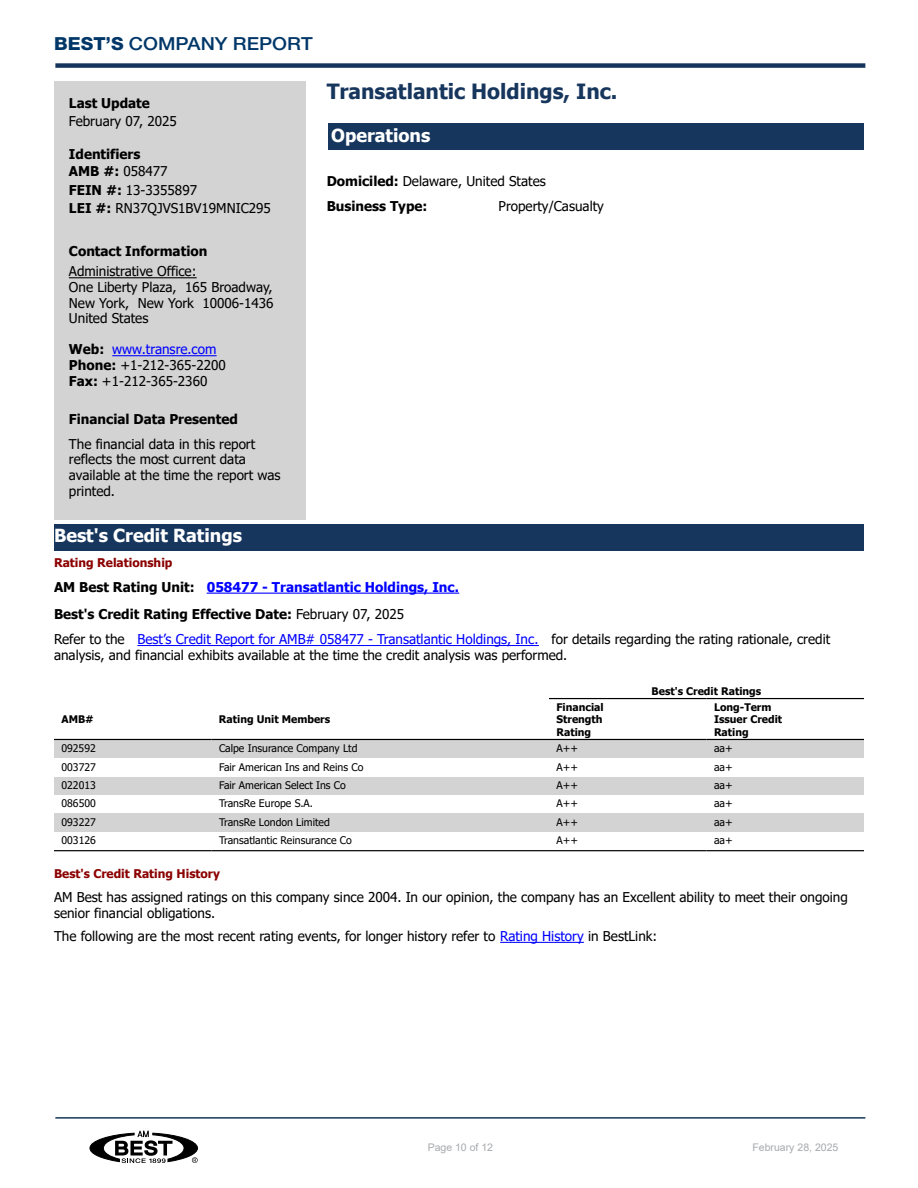
<style>
.page{position:relative;width:918px;height:1188px;background:#fff}
.page>*{position:absolute;margin:0;border:0;box-sizing:border-box;transform-origin:0 0}
.t1{font:700 21px "Tahoma";color:#17365d}
.t2{font:700 18px "Tahoma";color:#fff}
.t3{font:500 18px "Helvetica Neue";color:#003768;scale:1.09 1}
.t4{font:13.5px/15.8px "Tahoma";color:#000}
.t5{font:700 13.5px/17.2px "Tahoma";color:#000}
.t6{font:700 12px "Tahoma";color:#8b0000}
.t7{font:10.5px "Tahoma";color:#000}
.t8{font:700 10.5px/12.3px "Tahoma";color:#000;text-align:justify}
.t9{font:10.5px "Arial";color:#a7a9ac}
.s1{font-weight:800}
.s2{font-weight:400}
.s3{font-weight:700}
.s4{color:#00f}
</style>
<div class="page">
<svg style="left:89px;top:1131px;width:109px;height:32px"></svg>
<div style="left:55px;top:63px;width:810px;height:5px;background:#15355c"></div>
<hr style="left:55px;top:1117px;width:810px;height:2px;background:#15355c">
<div style="left:54px;top:81px;width:251px;height:438px;background:#d3d3d3"></div>
<hr style="left:69px;top:278px;width:128px;height:1px;background:#000">
<hr style="left:112px;top:355px;width:105px;height:1px;background:#00f">
<div style="left:328px;top:123px;width:536px;height:27px;background:#17365d"></div>
<div style="left:54px;top:524px;width:810px;height:27px;background:#17365d"></div>
<hr style="left:207px;top:593px;width:252px;height:1px;background:#00f">
<hr style="left:137px;top:645px;width:402px;height:1px;background:#00f">
<div style="left:54px;top:739px;width:810px;height:19px;background:#d3d3d3"></div>
<div style="left:54px;top:777px;width:810px;height:18px;background:#d3d3d3"></div>
<div style="left:54px;top:814px;width:810px;height:18px;background:#d3d3d3"></div>
<hr style="left:549px;top:698px;width:157px;height:1px;background:#000">
<hr style="left:706px;top:698px;width:158px;height:1px;background:#000">
<hr style="left:54px;top:739px;width:158px;height:1px;background:#000">
<hr style="left:212px;top:739px;width:337px;height:1px;background:#000">
<hr style="left:549px;top:739px;width:157px;height:1px;background:#000">
<hr style="left:706px;top:739px;width:158px;height:1px;background:#000">
<hr style="left:54px;top:850px;width:158px;height:1px;background:#000">
<hr style="left:212px;top:850px;width:337px;height:1px;background:#000">
<hr style="left:549px;top:850px;width:157px;height:1px;background:#000">
<hr style="left:706px;top:850px;width:158px;height:1px;background:#000">
<hr style="left:500px;top:942px;width:84px;height:1px;background:#00f">
<h2 class="t3" style="left:54px;top:33px;width:239px"><span class="s1">BEST’S</span> COMPANY REPORT</h2>
<p class="t5" style="left:69px;top:95px;width:82px">Last Update</p>
<p class="t4" style="left:69px;top:114px;width:110px">February 07, 2025</p>
<p class="t5" style="left:69px;top:146px;width:100px">Identifiers<br>AMB #: <span class="s2">058477</span></p>
<p class="t4" style="left:69px;top:181px;width:203px;line-height:18.8px"><span class="s3">FEIN #:</span> 13-3355897<br><span class="s3">LEI #:</span> RN37QJVS1BV19MNIC295</p>
<p class="t5" style="left:69px;top:243px;width:140px">Contact Information</p>
<p class="t4" style="left:69px;top:264px;width:206px">Administrative Office:<br>One Liberty Plaza, 165 Broadway,<br>New York, New York 10006-1436<br>United States</p>
<p class="t4" style="left:69px;top:342px;width:158px"><span class="s3">Web:</span> <span class="s4">www.transre.com<br></span><span class="s3">Phone:</span> +1-212-365-2200<br><span class="s3">Fax:</span> +1-212-365-2360</p>
<p class="t5" style="left:69px;top:411px;width:170px">Financial Data Presented</p>
<p class="t4" style="left:69px;top:437px;width:213px">The financial data in this report reflects the most current data available at the time the report was printed.</p>
<h1 class="t1" style="left:327px;top:77px;width:292px">Transatlantic Holdings, Inc.</h1>
<h2 class="t2" style="left:331px;top:123px;width:101px">Operations</h2>
<p class="t5" style="left:327px;top:169px;width:221px;line-height:24.8px">Domiciled: <span class="s2">Delaware, United States<br></span>Business Type:</p>
<p class="t4" style="left:499px;top:199px;width:107px">Property/Casualty</p>
<h2 class="t2" style="left:54px;top:523px;width:189px">Best's Credit Ratings</h2>
<p class="t6" style="left:54px;top:554px;width:120px">Rating Relationship</p>
<p class="t5" style="left:54px;top:573px;width:406px;line-height:27.8px">AM Best Rating Unit: <span class="s4">058477 - Transatlantic Holdings, Inc.<br></span>Best's Credit Rating Effective Date: <span class="s2">February 07, 2025</span></p>
<p class="t4" style="left:54px;top:632px;width:778px">Refer to the <span class="s4">Best’s Credit Report for AMB# 058477 - Transatlantic Holdings, Inc.</span> for details regarding the rating rationale, credit analysis, and financial exhibits available at the time the credit analysis was performed.</p>
<p class="t8" style="left:652px;top:686px;width:111px">Best's Credit Ratings</p>
<p class="t8" style="left:61px;top:714px;width:34px">AMB#</p>
<p class="t8" style="left:219px;top:714px;width:113px">Rating Unit Members</p>
<p class="t8" style="left:557px;top:702px;width:49px">Financial Strength Rating</p>
<p class="t8" style="left:714px;top:702px;width:70px;text-align:left">Long-Term<br>Issuer Credit<br>Rating</p>
<p class="t7" style="left:61px;top:741px;width:36px">092592</p>
<p class="t7" style="left:219px;top:741px;width:140px">Calpe Insurance Company Ltd</p>
<p class="t7" style="left:557px;top:741px;width:23px">A++</p>
<p class="t7" style="left:714px;top:741px;width:20px">aa+</p>
<p class="t7" style="left:62px;top:760px;width:36px">003727</p>
<p class="t7" style="left:219px;top:760px;width:146px">Fair American Ins and Reins Co</p>
<p class="t7" style="left:557px;top:760px;width:23px">A++</p>
<p class="t7" style="left:714px;top:760px;width:20px">aa+</p>
<p class="t7" style="left:62px;top:778px;width:36px">022013</p>
<p class="t7" style="left:219px;top:778px;width:128px">Fair American Select Ins Co</p>
<p class="t7" style="left:557px;top:778px;width:23px">A++</p>
<p class="t7" style="left:714px;top:778px;width:20px">aa+</p>
<p class="t7" style="left:62px;top:797px;width:36px">086500</p>
<p class="t7" style="left:219px;top:797px;width:96px">TransRe Europe S.A.</p>
<p class="t7" style="left:557px;top:797px;width:23px">A++</p>
<p class="t7" style="left:714px;top:797px;width:20px">aa+</p>
<p class="t7" style="left:62px;top:815px;width:36px">093227</p>
<p class="t7" style="left:219px;top:815px;width:112px">TransRe London Limited</p>
<p class="t7" style="left:557px;top:815px;width:23px">A++</p>
<p class="t7" style="left:714px;top:815px;width:20px">aa+</p>
<p class="t7" style="left:62px;top:833px;width:36px">003126</p>
<p class="t7" style="left:219px;top:833px;width:134px">Transatlantic Reinsurance Co</p>
<p class="t7" style="left:557px;top:833px;width:23px">A++</p>
<p class="t7" style="left:714px;top:833px;width:20px">aa+</p>
<p class="t6" style="left:54px;top:865px;width:168px">Best's Credit Rating History</p>
<p class="t4" style="left:54px;top:890px;width:795px">AM Best has assigned ratings on this company since 2004. In our opinion, the company has an Excellent ability to meet their ongoing senior financial obligations.</p>
<p class="t4" style="left:54px;top:929px;width:605px">The following are the most recent rating events, for longer history refer to <span class="s4">Rating History</span> in BestLink:</p>
<p class="t9" style="left:428px;top:1140px;width:67px">Page 10 of 12</p>
<p class="t9" style="left:753px;top:1140px;width:87px">February 28, 2025</p>
</div>
